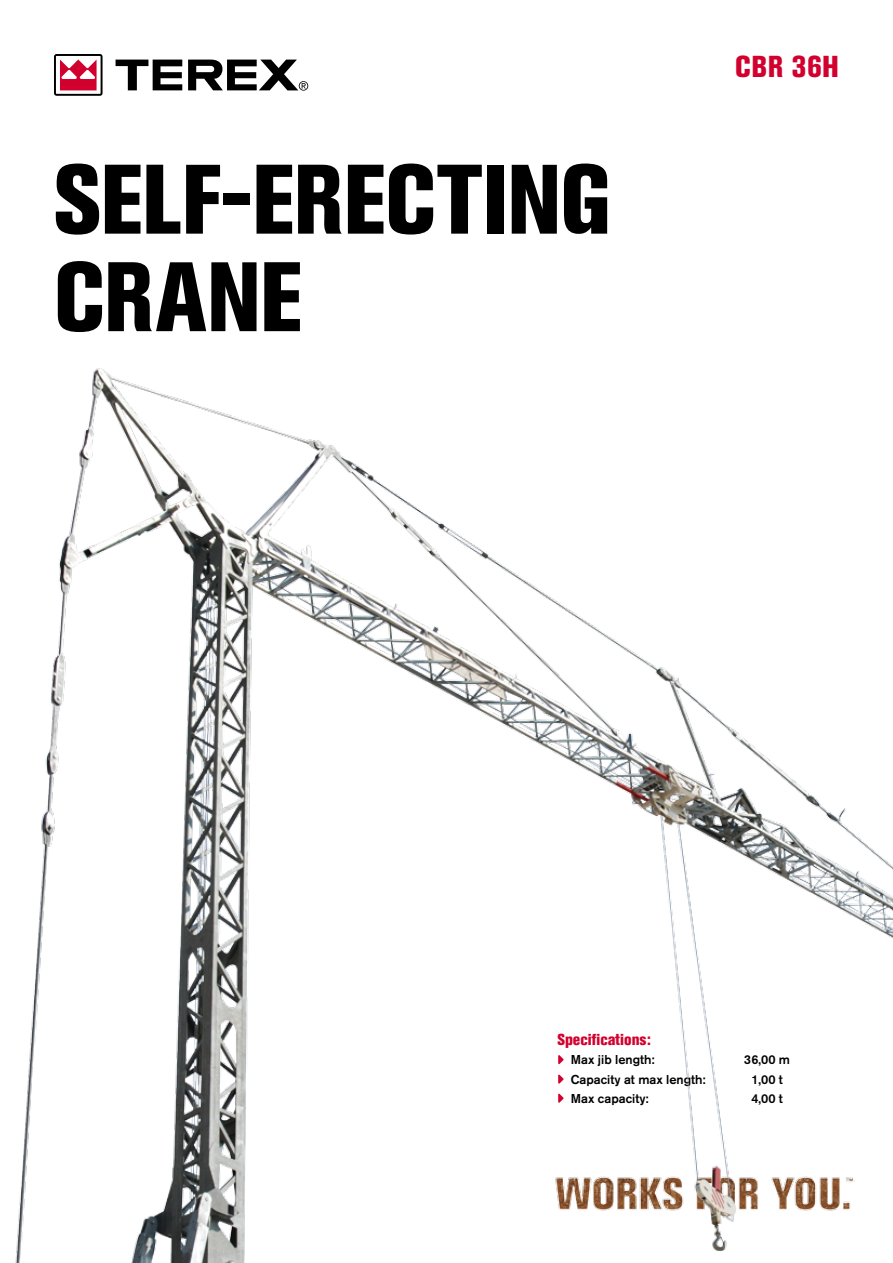
<style>
.page{position:relative;width:893px;height:1263px;background:#fff}
.page>*{position:absolute;margin:0;border:0;box-sizing:border-box;transform-origin:0 0}
.t1{font:800 condensed 97.5px/97.5px "Akzidenz Grotesk BE";letter-spacing:-.015em;color:#000}
.t2{font:800 condensed 30px "Akzidenz Grotesk BE";letter-spacing:.02em;color:#d2002e}
.t3{font:800 condensed 15.75px "Akzidenz Grotesk BE";color:#d2002e}
.t4{font:500 12.75px "Akzidenz Grotesk BE";color:#000}
</style>
<div class="page">
<svg style="left:54px;top:54px;width:49px;height:42px"></svg>
<svg style="left:116px;top:60px;width:66px;height:30px"></svg>
<svg style="left:188px;top:60px;width:120px;height:31px"></svg>
<img style="left:15px;top:368px;width:878px;height:895px">
<h1 class="t1" style="left:54px;top:152px;width:558px">SELF-ERECTING<br>CRANE</h1>
<h2 class="t2" style="left:735px;top:49px;width:105px">CBR 36H</h2>
<p class="t3" style="left:557px;top:1030px;width:95px">SPECIFICATIONS:</p>
<p class="t4" style="left:571px;top:1052px;width:85px">Max jib length:</p>
<p class="t4" style="left:744px;top:1052px;width:48px">36,00 m</p>
<p class="t4" style="left:571px;top:1071px;width:136px">Capacity at max length:</p>
<p class="t4" style="left:751px;top:1071px;width:33px">1,00 t</p>
<p class="t4" style="left:571px;top:1091px;width:79px">Max capacity:</p>
<p class="t4" style="left:751px;top:1091px;width:33px">4,00 t</p>
</div>
